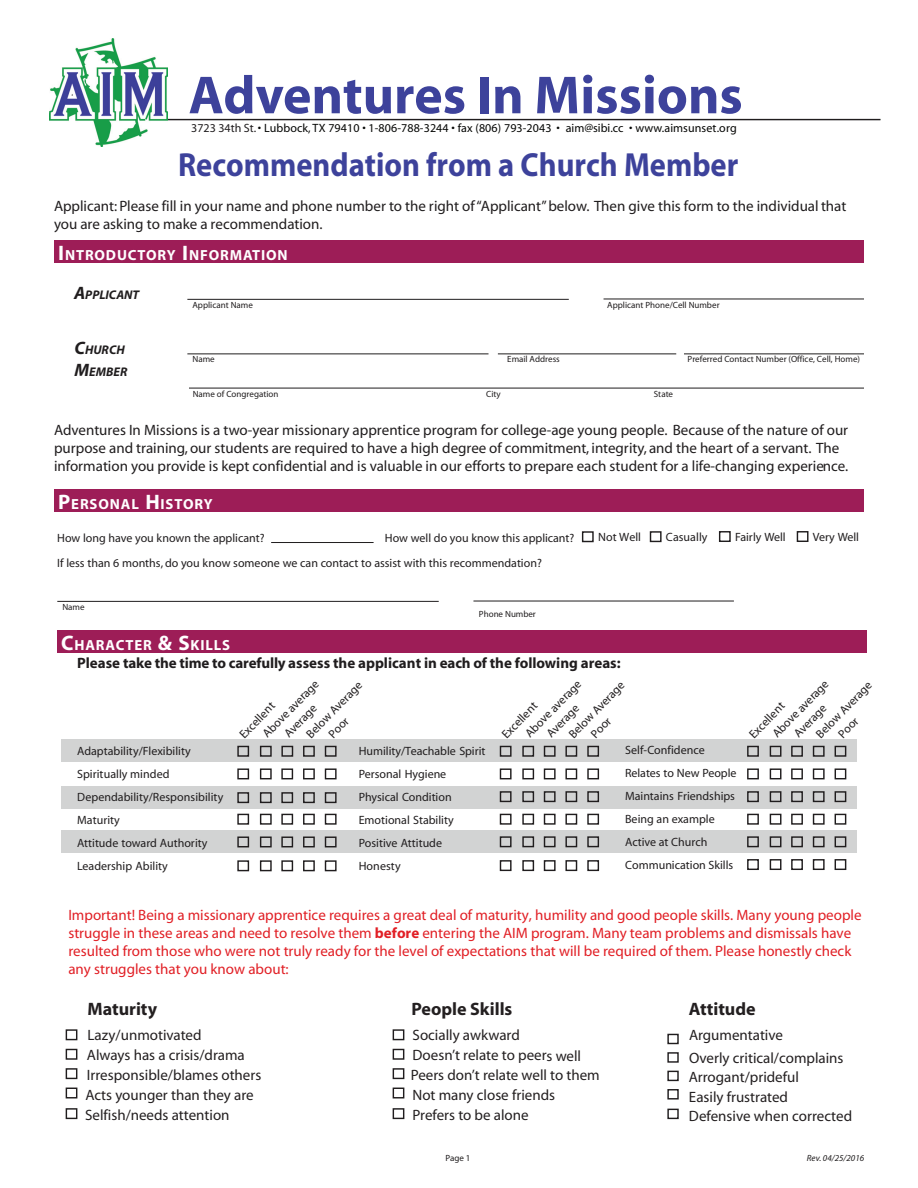
<style>
.page{position:relative;width:918px;height:1188px;background:#fff}
.page>*{position:absolute;margin:0;border:0;box-sizing:border-box;transform-origin:0 0}
.t1{font:700 54px "Myriad";color:#3d429b}
.t2{font:700 33.45px "Myriad";color:#3d429b;scale:.91 1}
.t3{font:700 18px "Myriad";color:#231f20}
.t4{font:15px/18px "Myriad";color:#201d1e}
.t5{font:15px/18px "Myriad";color:#e11f25}
.t6{font:15px/19.8px "Myriad";color:#231f20}
.t7{font:700 15px "Myriad";color:#201d1e}
.t8{font:700 14.7px "Myriad";letter-spacing:.06em;color:#fff}
.t9{font:italic 700 12.6px/21.6px "Myriad";color:#201d1e}
.t10{font:12px/23px "Myriad";color:#201d1e}
.t11{font:12px "Myriad";letter-spacing:.01em;color:#040503}
.t12{font:9px "Myriad";color:#201d1e}
.t13{font:italic 9px "Myriad";color:#201d1e}
.s1{color:#201d1e}
.s2{font-size:21px}
.s3{font-size:18px}
.s4{font-weight:700}
</style>
<div class="page">
<div style="left:61px;top:740px;width:796px;height:22px;background:#d2d3d3"></div>
<div style="left:61px;top:786px;width:796px;height:22px;background:#d2d3d3"></div>
<div style="left:61px;top:831px;width:796px;height:22px;background:#d2d3d3"></div>
<div style="left:54px;top:240px;width:810px;height:23px;background:#9d1d57"></div>
<hr style="left:189px;top:388px;width:675px;height:1px;background:#201d1e">
<hr style="left:604px;top:299px;width:260px;height:1px;background:#201d1e">
<div style="left:54px;top:489px;width:810px;height:23px;background:#9d1d57"></div>
<hr style="left:271px;top:542px;width:103px;height:1px;background:#201d1e">
<hr style="left:187px;top:299px;width:382px;height:1px;background:#201d1e">
<hr style="left:498px;top:354px;width:178px;height:1px;background:#201d1e">
<hr style="left:187px;top:354px;width:302px;height:1px;background:#201d1e">
<hr style="left:684px;top:354px;width:180px;height:1px;background:#201d1e">
<hr style="left:473px;top:601px;width:261px;height:1px;background:#201d1e">
<hr style="left:57px;top:601px;width:382px;height:1px;background:#201d1e">
<div style="left:582px;top:531px;width:12px;height:11px;border:1px solid #201d1e"></div>
<div style="left:650px;top:531px;width:12px;height:11px;border:1px solid #201d1e"></div>
<div style="left:719px;top:531px;width:12px;height:11px;border:1px solid #201d1e"></div>
<div style="left:797px;top:531px;width:11px;height:11px;border:1px solid #201d1e"></div>
<div style="left:57px;top:630px;width:810px;height:23px;background:#9d1d57"></div>
<svg style="left:237px;top:745px;width:262px;height:127px"></svg>
<svg style="left:499px;top:745px;width:348px;height:127px"></svg>
<svg style="left:746px;top:813px;width:101px;height:58px"></svg>
<svg style="left:65px;top:1029px;width:614px;height:91px"></svg>
<hr style="left:159px;top:119px;width:721px;height:1px;background:#201d1e">
<img style="left:49px;top:38px;width:118px;height:108px">
<h1 class="t1" style="left:189px;top:67px;width:556px">Adventures In Missions</h1>
<p class="t11" style="left:191px;top:122px;width:547px"><span class="s1">3723 34th St.</span>• Lubbock, TX 79410 • 1-806-788-3244 • fax (806) 793-2043 • aim@sibi.cc • www.aimsunset.org</p>
<h2 class="t2" style="left:178px;top:148px;width:617px">Recommendation from a Church Member</h2>
<p class="t4" style="left:54px;top:197px;width:794px">Applicant:Please fill in your name and phone number to the right of“Applicant”below. Then give this form to the individual that you are asking to make a recommendation.</p>
<p class="t8" style="left:58px;top:247px;width:231px"><span class="s2">I</span>NTRODUCTORY <span class="s2">I</span>NFORMATION</p>
<p class="t9" style="left:74px;top:284px;width:66px"><span class="s3">A</span>PPLICANT</p>
<p class="t9" style="left:75px;top:340px;width:54px"><span class="s3">C</span>HURCH<br><span class="s3">M</span>EMBER</p>
<p class="t12" style="left:192px;top:300px;width:62px">Applicant Name</p>
<p class="t12" style="left:607px;top:301px;width:114px">Applicant Phone/Cell Number</p>
<p class="t12" style="left:192px;top:355px;width:24px">Name</p>
<p class="t12" style="left:507px;top:354px;width:54px">Email Address</p>
<p class="t12" style="left:688px;top:354px;width:174px">Preferred Contact Number (Office, Cell, Home)</p>
<p class="t12" style="left:193px;top:389px;width:87px">Name of Congregation</p>
<p class="t12" style="left:486px;top:389px;width:16px">City</p>
<p class="t12" style="left:654px;top:389px;width:21px">State</p>
<p class="t4" style="left:54px;top:422px;width:796px">Adventures In Missions is a two-year missionary apprentice program for college-age young people. Because of the nature of our purpose and training,our students are required to have a high degree of commitment, integrity, and the heart of a servant. The information you provide is kept confidential and is valuable in our efforts to prepare each student for a life-changing experience.</p>
<p class="t8" style="left:58px;top:496px;width:156px"><span class="s2">P</span>ERSONAL <span class="s2">H</span>ISTORY</p>
<p class="t10" style="left:57px;top:527px;width:209px">How long have you known the applicant?</p>
<p class="t10" style="left:385px;top:527px;width:191px">How well do you know this applicant?</p>
<p class="t10" style="left:598px;top:526px;width:44px">Not Well</p>
<p class="t10" style="left:666px;top:526px;width:43px">Casually</p>
<p class="t10" style="left:735px;top:526px;width:52px">Fairly Well</p>
<p class="t10" style="left:813px;top:526px;width:48px">Very Well</p>
<p class="t10" style="left:57px;top:552px;width:486px">If less than 6 months, do you know someone we can contact to assist with this recommendation?</p>
<p class="t12" style="left:62px;top:602px;width:24px">Name</p>
<p class="t12" style="left:479px;top:609px;width:59px">Phone Number</p>
<p class="t8" style="left:61px;top:637px;width:171px"><span class="s2">C</span>HARACTER <span class="s2">&amp; S</span>KILLS</p>
<p class="t7" style="left:77px;top:655px;width:545px">Please take the time to carefully assess the applicant in each of the following areas:</p>
<p class="t10" style="left:257px;top:728px;width:76px;rotate:-46deg">Above average</p>
<p class="t10" style="left:300px;top:729px;width:76px;rotate:-46deg">Below Average</p>
<p class="t10" style="left:234px;top:729px;width:47px;rotate:-46deg">Excellent</p>
<p class="t10" style="left:278px;top:728px;width:43px;rotate:-46deg">Average</p>
<p class="t10" style="left:323px;top:728px;width:25px;rotate:-46deg">Poor</p>
<p class="t10" style="left:519px;top:728px;width:76px;rotate:-46deg">Above average</p>
<p class="t10" style="left:563px;top:729px;width:76px;rotate:-46deg">Below Average</p>
<p class="t10" style="left:496px;top:729px;width:47px;rotate:-46deg">Excellent</p>
<p class="t10" style="left:541px;top:728px;width:43px;rotate:-46deg">Average</p>
<p class="t10" style="left:585px;top:728px;width:25px;rotate:-46deg">Poor</p>
<p class="t10" style="left:767px;top:728px;width:76px;rotate:-46deg">Above average</p>
<p class="t10" style="left:810px;top:729px;width:76px;rotate:-46deg">Below Average</p>
<p class="t10" style="left:743px;top:729px;width:47px;rotate:-46deg">Excellent</p>
<p class="t10" style="left:788px;top:728px;width:43px;rotate:-46deg">Average</p>
<p class="t10" style="left:832px;top:728px;width:25px;rotate:-46deg">Poor</p>
<p class="t10" style="left:77px;top:740px;width:148px">Adaptability/Flexibility<br>Spiritually minded<br>Dependability/Responsibility<br>Maturity<br>Attitude toward Authority<br>Leadership Ability</p>
<p class="t10" style="left:359px;top:740px;width:128px">Humility/Teachable Spirit<br>Personal Hygiene<br>Physical Condition<br>Emotional Stability<br>Positive Attitude<br>Honesty</p>
<p class="t10" style="left:625px;top:739px;width:113px">Self-Confidence<br>Relates to New People<br>Maintains Friendships<br>Being an example<br>Active at Church<br>Communication Skills</p>
<p class="t5" style="left:68px;top:907px;width:795px">Important! Being a missionary apprentice requires a great deal of maturity, humility and good people skills. Many young people struggle in these areas and need to resolve them <span class="s4">before</span> entering the AIM program. Many team problems and dismissals have resulted from those who were not truly ready for the level of expectations that will be required of them. Please honestly check any struggles that you know about:</p>
<h3 class="t3" style="left:87px;top:999px;width:71px">Maturity</h3>
<h3 class="t3" style="left:411px;top:999px;width:102px">People Skills</h3>
<h3 class="t3" style="left:689px;top:999px;width:68px">Attitude</h3>
<p class="t6" style="left:87px;top:1026px;width:116px">Lazy/unmotivated</p>
<p class="t6" style="left:411px;top:1026px;width:191px">Socially awkward<br>Doesn’t relate to peers well<br>Peers don’t relate well to them<br>Not many close friends</p>
<p class="t6" style="left:689px;top:1025px;width:156px;line-height:22.5px">Argumentative<br>Overly critical/complains</p>
<p class="t6" style="left:87px;top:1046px;width:159px">Always has a crisis/drama</p>
<p class="t6" style="left:87px;top:1066px;width:176px">Irresponsible/blames others</p>
<p class="t6" style="left:689px;top:1068px;width:112px">Arrogant/prideful</p>
<p class="t6" style="left:85px;top:1086px;width:170px">Acts younger than they are</p>
<p class="t6" style="left:689px;top:1088px;width:165px;line-height:18.5px">Easily frustrated<br>Defensive when corrected</p>
<p class="t6" style="left:413px;top:1106px;width:118px">Prefers to be alone</p>
<p class="t6" style="left:85px;top:1106px;width:146px">Selfish/needs attention</p>
<p class="t12" style="left:446px;top:1154px;width:27px">Page 1</p>
<p class="t13" style="left:807px;top:1154px;width:59px">Rev. 04/25/2016</p>
</div>
